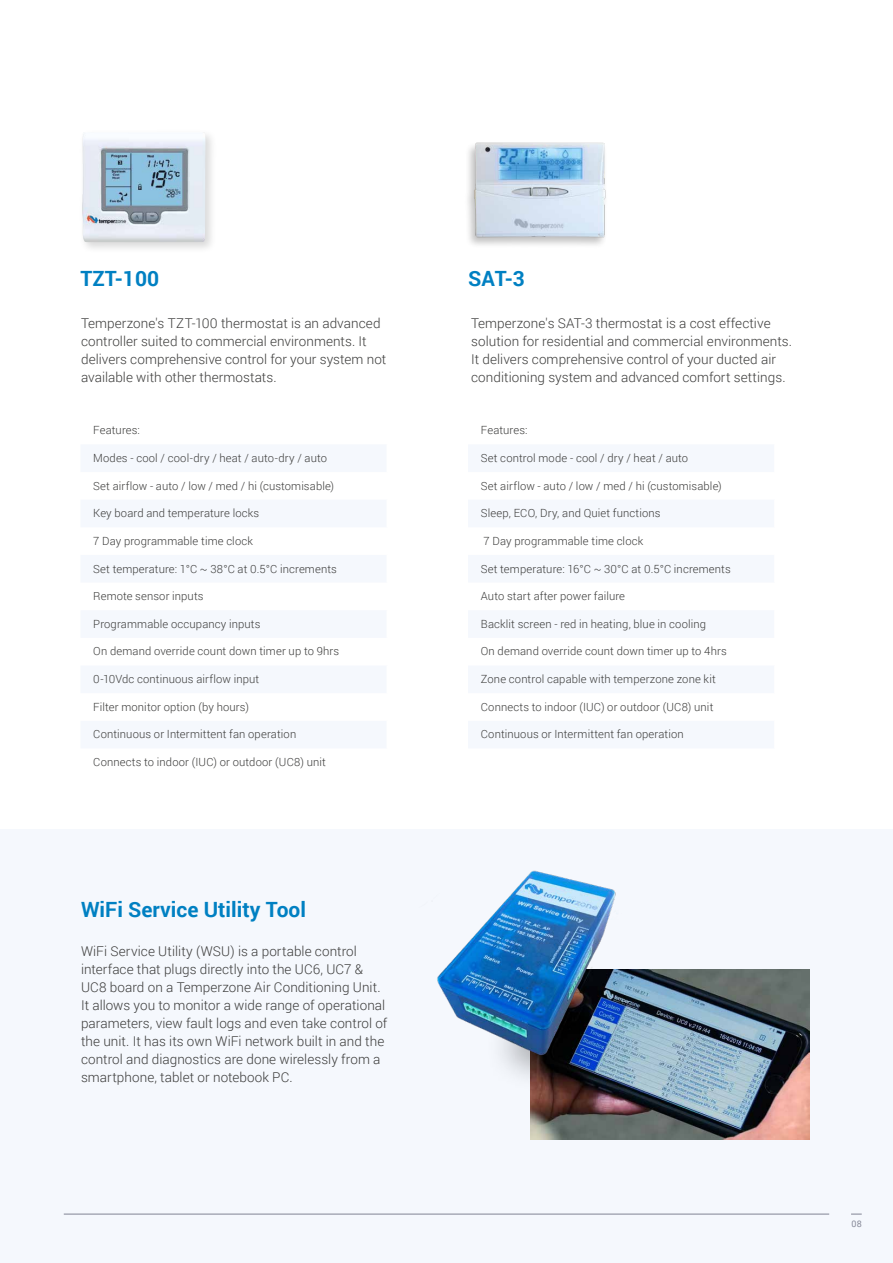
<style>
.page{position:relative;width:893px;height:1263px;background:#fff}
.page>*{position:absolute;margin:0;border:0;box-sizing:border-box;transform-origin:0 0}
.t1{font:700 21px "Roboto";color:#0080c2}
.t2{font:300 13.5px/18px "Roboto";letter-spacing:.005em;color:#3c3c3b}
.t3{font:300 11.25px "Roboto";letter-spacing:.01em;color:#3c3c3b}
.t4{font:9px "Roboto";color:#868998}
</style>
<div class="page">
<div style="left:464px;top:142px;width:144px;height:107px;background:#000;opacity:.25"></div>
<img style="left:468px;top:142px;width:140px;height:100px">
<div style="left:78px;top:128px;width:139px;height:126px;background:#000;opacity:.15"></div>
<img style="left:81px;top:132px;width:125px;height:110px">
<div style="left:0;top:829px;width:893px;height:434px;background:#f5f8fd"></div>
<img style="left:530px;top:969px;width:280px;height:171px">
<img style="left:437px;top:870px;width:196px;height:227px">
<hr style="left:64px;top:1213px;width:765px;height:1px;background:#868998">
<h1 class="t1" style="left:80px;top:264px;width:80px">TZT-100</h1>
<h1 class="t1" style="left:468px;top:264px;width:58px">SAT-3</h1>
<p class="t2" style="left:81px;top:314px;width:307px">Temperzone's TZT-100 thermostat is an advanced controller suited to commercial environments. It delivers comprehensive control for your system not available with other thermostats.</p>
<p class="t2" style="left:471px;top:314px;width:322px">Temperzone's SAT-3 thermostat is a cost effective solution for residential and commercial environments.<br>It delivers comprehensive control of your ducted air conditioning system and advanced comfort settings.</p>
<p class="t3" style="left:93px;top:422px;width:48px">Features:</p>
<p class="t3" style="left:93px;top:450px;width:235px">Modes - cool / cool-dry / heat / auto-dry / auto</p>
<p class="t3" style="left:93px;top:478px;width:242px">Set airflow - auto / low / med / hi (customisable)</p>
<p class="t3" style="left:93px;top:505px;width:167px">Key board and temperature locks</p>
<p class="t3" style="left:93px;top:533px;width:161px">7 Day programmable time clock</p>
<p class="t3" style="left:93px;top:561px;width:245px">Set temperature: 1°C ~ 38°C at 0.5°C increments</p>
<p class="t3" style="left:93px;top:588px;width:112px">Remote sensor inputs</p>
<p class="t3" style="left:93px;top:616px;width:169px">Programmable occupancy inputs</p>
<p class="t3" style="left:93px;top:644px;width:247px">On demand override count down timer up to 9hrs</p>
<p class="t3" style="left:93px;top:671px;width:168px">0-10Vdc continuous airflow input</p>
<p class="t3" style="left:93px;top:699px;width:157px">Filter monitor option (by hours)</p>
<p class="t3" style="left:93px;top:727px;width:205px">Continuous or Intermittent fan operation</p>
<p class="t3" style="left:93px;top:754px;width:234px">Connects to indoor (IUC) or outdoor (UC8) unit</p>
<h1 class="t1" style="left:81px;top:894px;width:227px">WiFi Service Utility Tool</h1>
<p class="t2" style="left:81px;top:942px;width:308px">WiFi Service Utility (WSU) is a portable control interface that plugs directly into the UC6, UC7 &amp; UC8 board on a Temperzone Air Conditioning Unit.<br>It allows you to monitor a wide range of operational parameters, view fault logs and even take control of the unit. It has its own WiFi network built in and the control and diagnostics are done wirelessly from a smartphone, tablet or notebook PC.</p>
<p class="t3" style="left:481px;top:422px;width:48px">Features:</p>
<p class="t3" style="left:481px;top:450px;width:209px">Set control mode - cool / dry / heat / auto</p>
<p class="t3" style="left:481px;top:478px;width:242px">Set airflow - auto / low / med / hi (customisable)</p>
<p class="t3" style="left:481px;top:505px;width:181px">Sleep, ECO, Dry, and Quiet functions</p>
<p class="t3" style="left:484px;top:533px;width:161px">7 Day programmable time clock</p>
<p class="t3" style="left:481px;top:561px;width:251px">Set temperature: 16°C ~ 30°C at 0.5°C increments</p>
<p class="t3" style="left:481px;top:588px;width:146px">Auto start after power failure</p>
<p class="t3" style="left:481px;top:616px;width:227px">Backlit screen - red in heating, blue in cooling</p>
<p class="t3" style="left:481px;top:644px;width:248px">On demand override count down timer up to 4hrs</p>
<p class="t3" style="left:481px;top:671px;width:236px">Zone control capable with temperzone zone kit</p>
<p class="t3" style="left:481px;top:699px;width:234px">Connects to indoor (IUC) or outdoor (UC8) unit</p>
<p class="t3" style="left:481px;top:727px;width:205px">Continuous or Intermittent fan operation</p>
<p class="t4" style="left:851px;top:1218px;width:12px">08</p>
</div>
